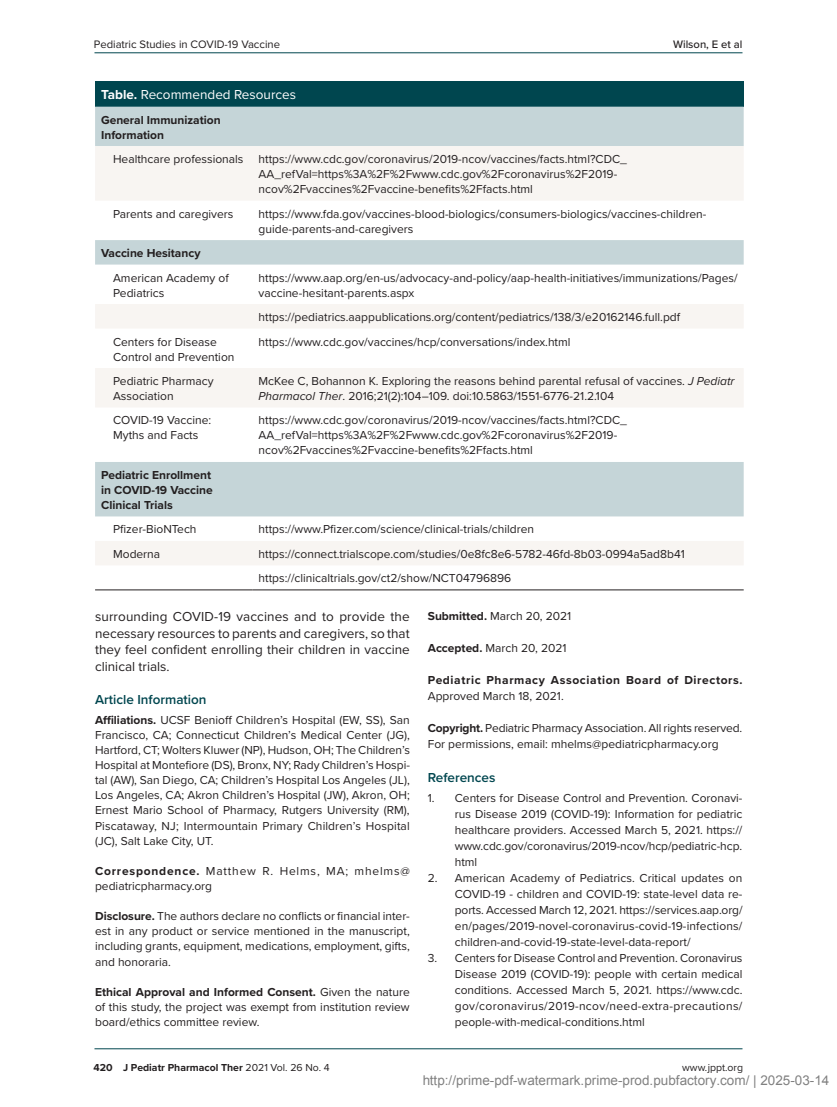
<style>
.page{position:relative;width:837px;height:1107px;background:#fff}
.page>*{position:absolute;margin:0;border:0;box-sizing:border-box;transform-origin:0 0}
.t1{font:13.5px/16.6px "Proxima Nova";color:#231f20;text-align:justify}
.t2{font:13.5px "Arial";color:rgb(0 0 0/.5)}
.t3{font:600 13.5px "Proxima Nova";color:#00464f}
.t4{font:13.5px "Proxima Nova";color:#fff}
.t5{font:12px/15.1px "Proxima Nova";color:#231f20}
.t6{font:700 12px/15px "Proxima Nova";color:#231f20}
.t7{font:700 12px "Proxima Nova";letter-spacing:.05em;color:#231f20}
.t8{font:11.25px "Proxima Nova";color:#231f20}
.t9{font:500 11.25px "Proxima Nova";color:#231f20}
.t10{font:700 10.5px "Proxima Nova";color:#231f20}
.t11{font:10.5px "Proxima Nova";color:#231f20}
.s1{font-weight:700}
.s2{font-style:italic}
.s3{font-weight:400}
</style>
<div class="page">
<hr style="left:94px;top:52px;width:648px;height:1px;background:#00464f">
<hr style="left:94px;top:1048px;width:648px;height:1px;background:#00464f">
<div style="left:95px;top:81px;width:649px;height:26px;background:#00464f"></div>
<div style="left:95px;top:107px;width:649px;height:39px;background:#c5d5d8"></div>
<svg style="left:95px;top:146px;width:649px;height:419px"></svg>
<hr style="left:95px;top:590px;width:158px;height:1px;background:#231f20">
<hr style="left:253px;top:590px;width:491px;height:1px;background:#231f20">
<p class="t8" style="left:94px;top:35px;width:188px">Pediatric Studies in COVID-19 Vaccine</p>
<p class="t9" style="left:673px;top:35px;width:71px">Wilson, E et al</p>
<p class="t4" style="left:101px;top:85px;width:196px"><span class="s1">Table.</span> Recommended Resources</p>
<p class="t6" style="left:101px;top:112px;width:121px">General Immunization<br>Information</p>
<p class="t5" style="left:113px;top:151px;width:132px">Healthcare professionals</p>
<p class="t5" style="left:259px;top:151px;width:370px">https://www.cdc.gov/coronavirus/2019-ncov/vaccines/facts.html?CDC_<br>AA_refVal=https%3A%2F%2Fwww.cdc.gov%2Fcoronavirus%2F2019- ncov%2Fvaccines%2Fvaccine-benefits%2Ffacts.html</p>
<p class="t5" style="left:113px;top:206px;width:122px">Parents and caregivers</p>
<p class="t5" style="left:259px;top:206px;width:449px">https://www.fda.gov/vaccines-blood-biologics/consumers-biologics/vaccines-children&shy;guide-parents-and-caregivers</p>
<p class="t6" style="left:101px;top:245px;width:101px">Vaccine Hesitancy</p>
<p class="t5" style="left:113px;top:270px;width:117px">American Academy of<br>Pediatrics</p>
<p class="t5" style="left:259px;top:270px;width:480px">https://www.aap.org/en-us/advocacy-and-policy/aap-health-initiatives/immunizations/Pages/ vaccine-hesitant-parents.aspx</p>
<p class="t5" style="left:259px;top:309px;width:423px">https://pediatrics.aappublications.org/content/pediatrics/138/3/e20162146.full.pdf</p>
<p class="t5" style="left:113px;top:334px;width:123px">Centers for Disease<br>Control and Prevention</p>
<p class="t5" style="left:259px;top:333px;width:313px">https://www.cdc.gov/vaccines/hcp/conversations/index.html</p>
<p class="t5" style="left:113px;top:373px;width:102px">Pediatric Pharmacy<br>Association</p>
<p class="t5" style="left:259px;top:373px;width:477px">McKee C, Bohannon K. Exploring the reasons behind parental refusal of vaccines. <span class="s2">J Pediatr<br>Pharmacol Ther</span>. 2016;21(2):104–109. doi:10.5863/1551-6776-21.2.104</p>
<p class="t5" style="left:113px;top:412px;width:100px">COVID-19 Vaccine:<br>Myths and Facts</p>
<p class="t5" style="left:259px;top:412px;width:370px">https://www.cdc.gov/coronavirus/2019-ncov/vaccines/facts.html?CDC_<br>AA_refVal=https%3A%2F%2Fwww.cdc.gov%2Fcoronavirus%2F2019- ncov%2Fvaccines%2Fvaccine-benefits%2Ffacts.html</p>
<p class="t6" style="left:101px;top:467px;width:113px">Pediatric Enrollment in COVID-19 Vaccine<br>Clinical Trials</p>
<p class="t5" style="left:113px;top:521px;width:85px">Pfizer-BioNTech</p>
<p class="t5" style="left:259px;top:521px;width:277px">https://www.Pfizer.com/science/clinical-trials/children</p>
<p class="t5" style="left:113px;top:546px;width:49px">Moderna</p>
<p class="t5" style="left:259px;top:541px;width:428px;line-height:24.5px">https://connect.trialscope.com/studies/0e8fc8e6-5782-46fd-8b03-0994a5ad8b41 https://clinicaltrials.gov/ct2/show/NCT04796896</p>
<p class="t1" style="left:95px;top:608px;width:316px">surrounding COVID-19 vaccines and to provide the necessary resources to parents and caregivers, so that they feel confident enrolling their children in vaccine clinical trials.</p>
<p class="t3" style="left:95px;top:690px;width:113px">Article Information</p>
<p class="t5" style="left:95px;top:712px;width:316px;text-align:justify"><span class="s1">Affiliations.</span> UCSF Benioff Children’s Hospital (EW, SS), San Francisco, CA; Connecticut Children’s Medical Center (JG), Hartford, CT; Wolters Kluwer (NP), Hudson, OH; The Children’s Hospital at Montefiore (DS), Bronx, NY; Rady Children’s Hospi&shy;tal (AW), San Diego, CA; Children’s Hospital Los Angeles (JL), Los Angeles, CA; Akron Children’s Hospital (JW), Akron, OH; Ernest Mario School of Pharmacy, Rutgers University (RM), Piscataway, NJ; Intermountain Primary Children’s Hospital (JC), Salt Lake City, UT.</p>
<p class="t5" style="left:95px;top:863px;width:316px"><span class="s1">Correspondence.</span> Matthew R. Helms, MA; mhelms@ pediatricpharmacy.org</p>
<p class="t5" style="left:95px;top:908px;width:316px;text-align:justify"><span class="s1">Disclosure.</span> The authors declare no conflicts or financial inter&shy;est in any product or service mentioned in the manuscript, including grants, equipment, medications, employment, gifts, and honoraria.</p>
<p class="t5" style="left:95px;top:984px;width:316px;text-align:justify"><span class="s1">Ethical Approval and Informed Consent.</span> Given the nature of this study, the project was exempt from institution review board/ethics committee review.</p>
<p class="t5" style="left:428px;top:608px;width:145px"><span class="s1">Submitted.</span> March 20, 2021</p>
<p class="t5" style="left:428px;top:640px;width:140px"><span class="s1">Accepted.</span> March 20, 2021</p>
<p class="t7" style="left:428px;top:671px;width:316px">Pediatric Pharmacy Association Board of Directors.</p>
<p class="t5" style="left:428px;top:688px;width:137px">Approved March 18, 2021.</p>
<p class="t5" style="left:428px;top:719px;width:316px;line-height:16px"><span class="s1">Copyright.</span> Pediatric Pharmacy Association. All rights reserved.<br>For permissions, email: mhelms@pediatricpharmacy.org</p>
<p class="t3" style="left:428px;top:767px;width:69px">References</p>
<p class="t5" style="left:455px;top:789px;width:289px;line-height:16px;text-align:justify;text-indent:-27px">1. Centers for Disease Control and Prevention. Coronavi&shy;rus Disease 2019 (COVID-19): Information for pediatric healthcare providers. Accessed March 5, 2021. https:// www.cdc.gov/coronavirus/2019-ncov/hcp/pediatric-hcp. html</p>
<p class="t5" style="left:455px;top:869px;width:289px;line-height:16px;text-align:justify;text-indent:-27px">2. American Academy of Pediatrics. Critical updates on COVID-19 - children and COVID-19: state-level data re&shy;ports. Accessed March 12, 2021. https://services.aap.org/ en/pages/2019-novel-coronavirus-covid-19-infections/ children-and-covid-19-state-level-data-report/</p>
<p class="t5" style="left:455px;top:949px;width:289px;line-height:16px;text-align:justify;text-indent:-27px">3. Centers for Disease Control and Prevention. Coronavirus Disease 2019 (COVID-19): people with certain medical conditions. Accessed March 5, 2021. https://www.cdc. gov/coronavirus/2019-ncov/need-extra-precautions/ people-with-medical-conditions.html</p>
<p class="t10" style="left:94px;top:1060px;width:238px">420 J Pediatr Pharmacol Ther <span class="s3">2021 Vol. 26 No. 4</span></p>
<p class="t11" style="left:682px;top:1060px;width:62px">www.jppt.org</p>
<p class="t2" style="left:422px;top:1072px;width:409px">http://prime-pdf-watermark.prime-prod.pubfactory.com/ | 2025-03-14</p>
</div>
